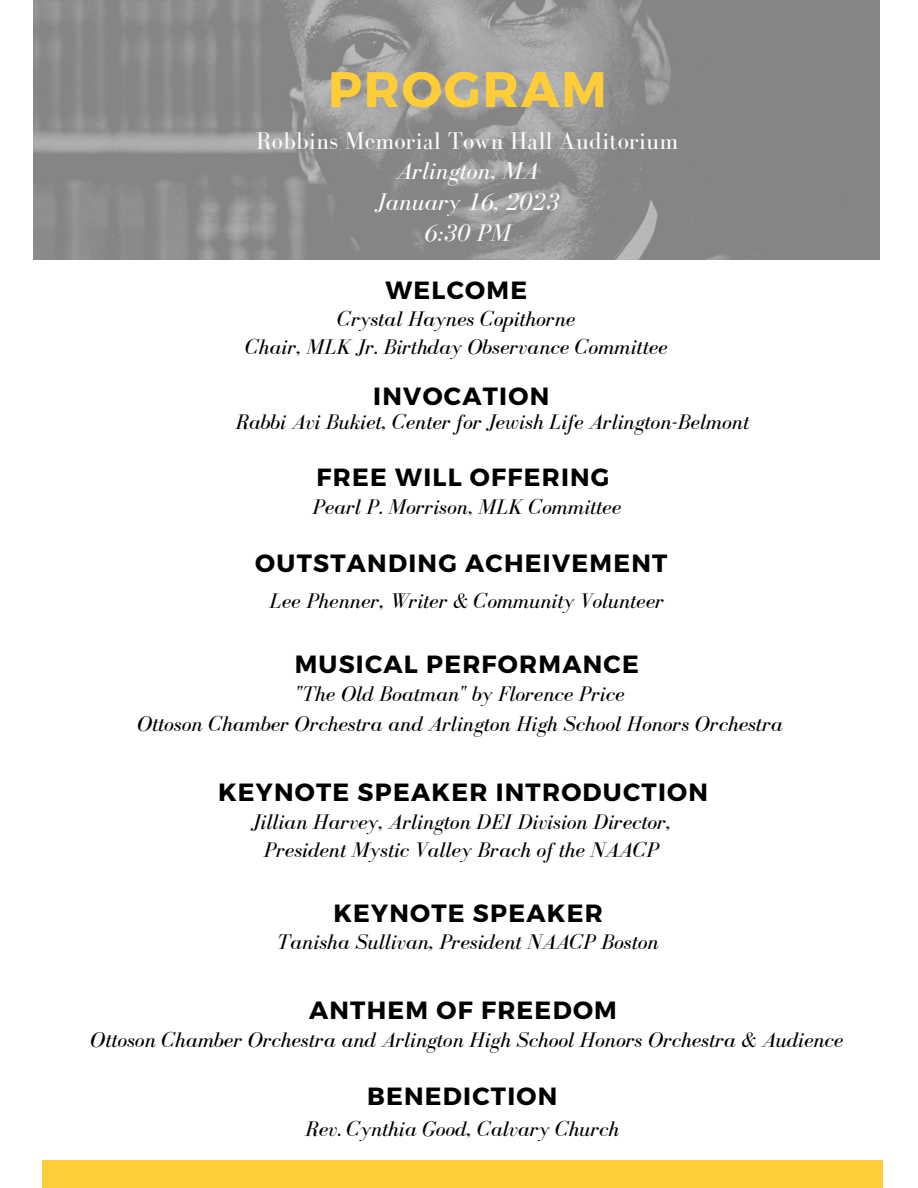
<style>
.page{position:relative;width:918px;height:1188px;background:#fff}
.page>*{position:absolute;margin:0;border:0;box-sizing:border-box;transform-origin:0 0}
.t1{font:700 49.8px "Montserrat";letter-spacing:.04em;color:#ffcd37}
.t2{font:700 24.9px "Montserrat";letter-spacing:.05em;color:#000}
.t3{font:24.9px "Bodoni FLF";color:#fafafa}
.t4{font:italic 24.9px/30.8px "Bodoni FLF";color:#fafafa;text-align:center}
.t5{font:italic 21.75px/28.2px "Bodoni FLF";color:#000;text-align:center}
</style>
<div class="page">
<img style="left:33px;top:0;width:846px;height:259px">
<div style="left:42px;top:1160px;width:840px;height:28px;background:#ffcd37"></div>
<h1 class="t1" style="left:328px;top:57px;width:280px">PROGRAM</h1>
<p class="t3" style="left:256px;top:128px;width:424px">Robbins Memorial Town Hall Auditorium</p>
<p class="t4" style="left:376px;top:155px;width:185px">Arlington, MA<br>January 16, 2023<br>6:30 PM</p>
<p class="t2" style="left:385px;top:274px;width:143px">WELCOME</p>
<p class="t5" style="left:245px;top:305px;width:424px">Crystal Haynes Copithorne<br>Chair, MLK Jr. Birthday Observance Committee</p>
<p class="t2" style="left:373px;top:379px;width:177px">INVOCATION</p>
<p class="t5" style="left:235px;top:407px;width:515px">Rabbi Avi Bukiet, Center for Jewish Life Arlington-Belmont</p>
<p class="t2" style="left:317px;top:461px;width:294px">FREE WILL OFFERING</p>
<p class="t5" style="left:312px;top:493px;width:310px">Pearl P. Morrison, MLK Committee</p>
<p class="t2" style="left:255px;top:547px;width:414px">OUTSTANDING ACHEIVEMENT</p>
<p class="t5" style="left:270px;top:587px;width:396px">Lee Phenner, Writer &amp; Community Volunteer</p>
<p class="t2" style="left:295px;top:648px;width:346px">MUSICAL PERFORMANCE</p>
<p class="t5" style="left:137px;top:678px;width:647px;line-height:30.3px">"The Old Boatman" by Florence Price<br>Ottoson Chamber Orchestra and Arlington High School Honors Orchestra</p>
<p class="t2" style="left:218px;top:776px;width:491px">KEYNOTE SPEAKER INTRODUCTION</p>
<p class="t5" style="left:252px;top:808px;width:420px">Jillian Harvey, Arlington DEI Division Director,<br>President Mystic Valley Brach of the NAACP</p>
<p class="t2" style="left:333px;top:897px;width:271px">KEYNOTE SPEAKER</p>
<p class="t5" style="left:277px;top:928px;width:383px">Tanisha Sullivan, President NAACP Boston</p>
<p class="t2" style="left:309px;top:994px;width:309px">ANTHEM OF FREEDOM</p>
<p class="t5" style="left:90px;top:1025px;width:755px">Ottoson Chamber Orchestra and Arlington High School Honors Orchestra &amp; Audience</p>
<p class="t2" style="left:367px;top:1080px;width:192px">BENEDICTION</p>
<p class="t5" style="left:305px;top:1114px;width:315px">Rev. Cynthia Good, Calvary Church</p>
</div>
